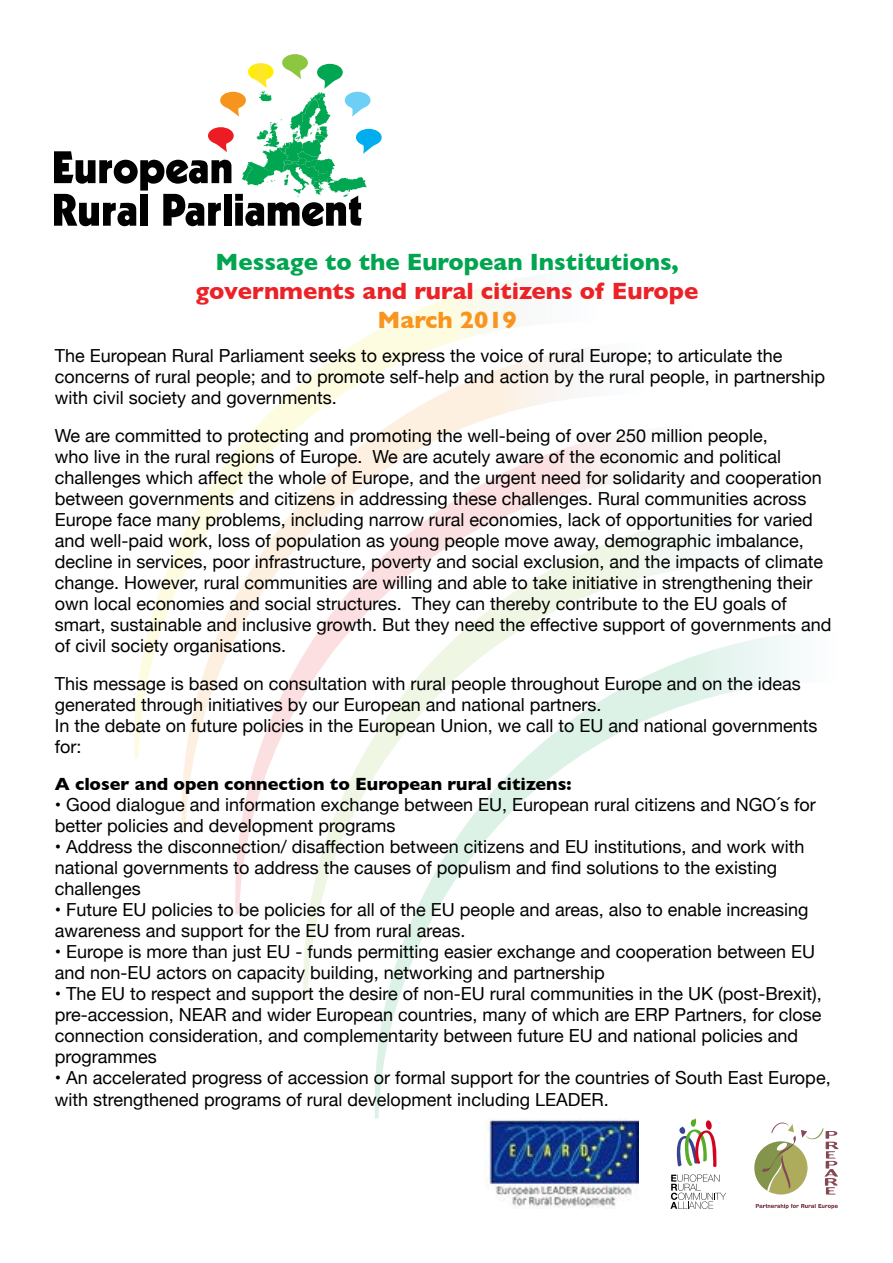
<style>
.page{position:relative;width:893px;height:1263px;background:#fff}
.page>*{position:absolute;margin:0;border:0;box-sizing:border-box;transform-origin:0 0}
.t1{font:700 24px "Gill Sans";color:#eb2227}
.t2{font:700 24px "Gill Sans";color:#00a54f}
.t3{font:700 24px "Gill Sans";color:#f8951f}
.t4{font:18px/21px "Helvetica Neue";color:#000}
.t5{font:700 18px "Gill Sans";color:#000}
</style>
<div class="page">
<svg style="left:134px;top:280px;width:377px;height:478px"></svg>
<svg style="left:180px;top:341px;width:386px;height:490px"></svg>
<svg style="left:233px;top:424px;width:396px;height:490px"></svg>
<svg style="left:301px;top:510px;width:402px;height:490px"></svg>
<svg style="left:373px;top:629px;width:419px;height:489px"></svg>
<svg style="left:54px;top:54px;width:328px;height:172px"></svg>
<svg style="left:670px;top:1174px;width:56px;height:35px"></svg>
<svg style="left:676px;top:1118px;width:41px;height:49px"></svg>
<img style="left:485px;top:1118px;width:154px;height:91px">
<svg style="left:754px;top:1122px;width:84px;height:72px"></svg>
<svg style="left:756px;top:1204px;width:82px;height:5px"></svg>
<h1 class="t2" style="left:216px;top:243px;width:465px">Message to the European Institutions,</h1>
<h1 class="t1" style="left:196px;top:272px;width:504px">governments and rural citizens of Europe</h1>
<h1 class="t3" style="left:377px;top:301px;width:141px">March 2019</h1>
<p class="t4" style="left:55px;top:346px;width:772px">The European Rural Parliament seeks to express the voice of rural Europe; to articulate the concerns of rural people; and to promote self-help and action by the rural people, in partnership with civil society and governments.</p>
<p class="t4" style="left:55px;top:426px;width:778px">We are committed to protecting and promoting the well-being of over 250 million people,<br>who live in the rural regions of Europe. We are acutely aware of the economic and political challenges which affect the whole of Europe, and the urgent need for solidarity and cooperation between governments and citizens in addressing these challenges. Rural communities across Europe face many problems, including narrow rural economies, lack of opportunities for varied and well-paid work, loss of population as young people move away, demographic imbalance, decline in services, poor infrastructure, poverty and social exclusion, and the impacts of climate change. However, rural communities are willing and able to take initiative in strengthening their own local economies and social structures. They can thereby contribute to the EU goals of smart, sustainable and inclusive growth. But they need the effective support of governments and of civil society organisations.</p>
<p class="t4" style="left:55px;top:674px;width:764px">This message is based on consultation with rural people throughout Europe and on the ideas generated through initiatives by our European and national partners.<br>In the debate on future policies in the European Union, we call to EU and national governments for:</p>
<p class="t5" style="left:55px;top:770px;width:518px">A closer and open connection to European rural citizens:</p>
<p class="t4" style="left:55px;top:795px;width:763px">• Good dialogue and information exchange between EU, European rural citizens and NGO´s for better policies and development programs</p>
<p class="t4" style="left:55px;top:837px;width:751px">• Address the disconnection/ disaffection between citizens and EU institutions, and work with national governments to address the causes of populism and find solutions to the existing challenges</p>
<p class="t4" style="left:55px;top:900px;width:755px">• Future EU policies to be policies for all of the EU people and areas, also to enable increasing awareness and support for the EU from rural areas.</p>
<p class="t4" style="left:55px;top:942px;width:762px">• Europe is more than just EU - funds permitting easier exchange and cooperation between EU and non-EU actors on capacity building, networking and partnership</p>
<p class="t4" style="left:55px;top:984px;width:768px">• The EU to respect and support the desire of non-EU rural communities in the UK (post-Brexit), pre-accession, NEAR and wider European countries, many of which are ERP Partners, for close connection consideration, and complementarity between future EU and national policies and programmes</p>
<p class="t4" style="left:55px;top:1068px;width:777px;line-height:21.6px">• An accelerated progress of accession or formal support for the countries of South East Europe, with strengthened programs of rural development including LEADER.</p>
</div>
